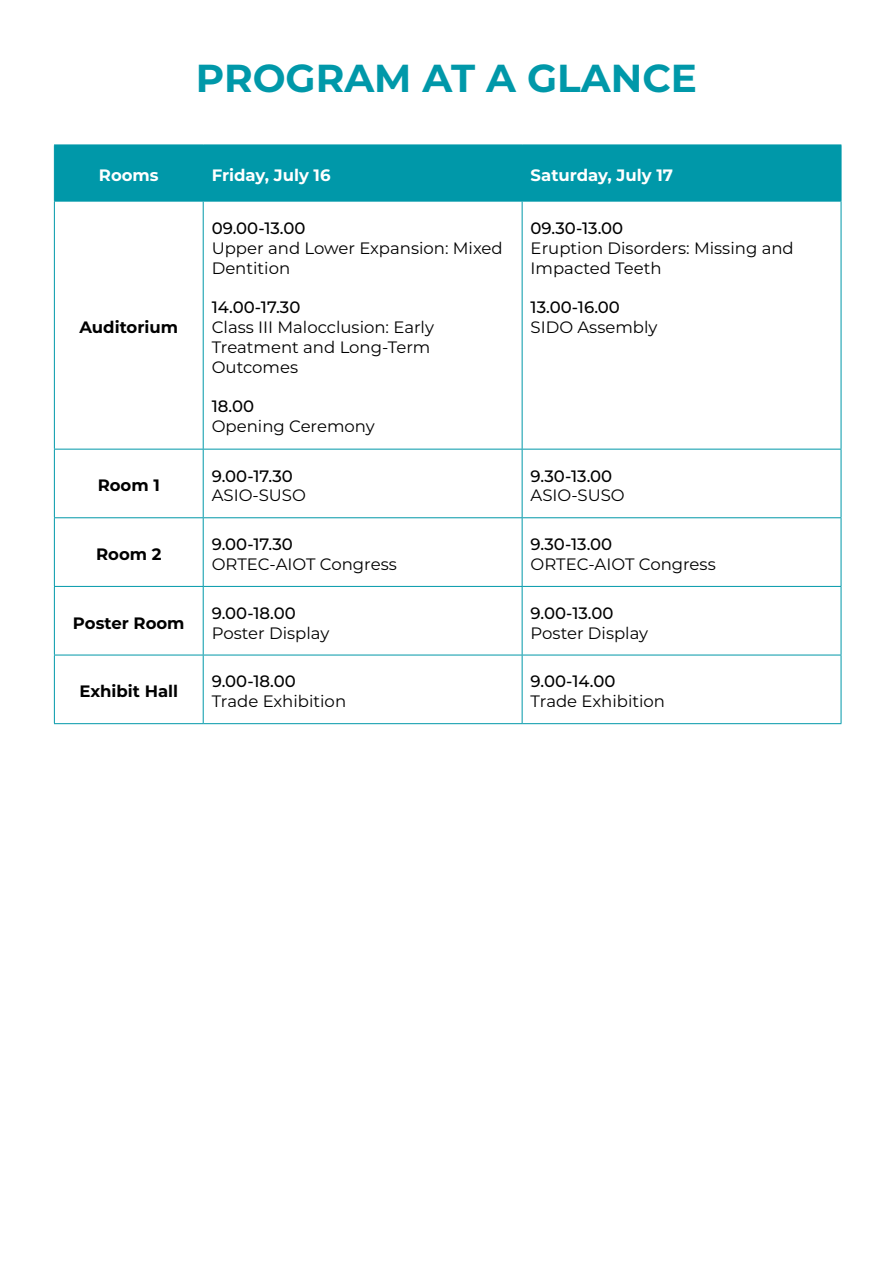
<style>
.page{position:relative;width:893px;height:1263px;background:#fff}
.page>*{position:absolute;margin:0;border:0;box-sizing:border-box;transform-origin:0 0}
.t1{font:700 39px "Montserrat";color:#0098a9}
.t2{font:16.5px/19.8px "Montserrat";color:#000}
.t3{font:500 16.5px "Montserrat";color:#000}
.t4{font:700 16.5px "Montserrat";color:#000}
.t5{font:700 16.5px "Montserrat";color:#fff}
</style>
<div class="page">
<div style="left:55px;top:146px;width:786px;height:55px;background:#0098a9"></div>
<hr style="left:54px;top:145px;width:149px;height:1px;background:#0098a9">
<hr style="left:54px;top:145px;width:1px;height:56px;background:#0098a9">
<hr style="left:203px;top:145px;width:319px;height:1px;background:#0098a9">
<hr style="left:203px;top:145px;width:1px;height:56px;background:#0098a9">
<hr style="left:522px;top:145px;width:319px;height:1px;background:#0098a9">
<hr style="left:522px;top:145px;width:1px;height:56px;background:#0098a9">
<hr style="left:841px;top:145px;width:1px;height:56px;background:#0098a9">
<hr style="left:54px;top:201px;width:149px;height:1px;background:#0098a9">
<hr style="left:54px;top:201px;width:1px;height:248px;background:#0098a9">
<hr style="left:203px;top:201px;width:319px;height:1px;background:#0098a9">
<hr style="left:203px;top:201px;width:1px;height:248px;background:#0098a9">
<hr style="left:522px;top:201px;width:319px;height:1px;background:#0098a9">
<hr style="left:522px;top:201px;width:1px;height:248px;background:#0098a9">
<hr style="left:841px;top:201px;width:1px;height:248px;background:#0098a9">
<hr style="left:54px;top:449px;width:149px;height:1px;background:#0098a9">
<hr style="left:54px;top:449px;width:1px;height:68px;background:#0098a9">
<hr style="left:203px;top:449px;width:319px;height:1px;background:#0098a9">
<hr style="left:203px;top:449px;width:1px;height:68px;background:#0098a9">
<hr style="left:522px;top:449px;width:319px;height:1px;background:#0098a9">
<hr style="left:522px;top:449px;width:1px;height:68px;background:#0098a9">
<hr style="left:841px;top:449px;width:1px;height:68px;background:#0098a9">
<hr style="left:54px;top:517px;width:149px;height:1px;background:#0098a9">
<hr style="left:54px;top:518px;width:1px;height:68px;background:#0098a9">
<hr style="left:203px;top:517px;width:319px;height:1px;background:#0098a9">
<hr style="left:203px;top:518px;width:1px;height:68px;background:#0098a9">
<hr style="left:522px;top:517px;width:319px;height:1px;background:#0098a9">
<hr style="left:522px;top:518px;width:1px;height:68px;background:#0098a9">
<hr style="left:841px;top:518px;width:1px;height:68px;background:#0098a9">
<hr style="left:54px;top:586px;width:149px;height:1px;background:#0098a9">
<hr style="left:54px;top:587px;width:1px;height:68px;background:#0098a9">
<hr style="left:203px;top:586px;width:319px;height:1px;background:#0098a9">
<hr style="left:203px;top:587px;width:1px;height:68px;background:#0098a9">
<hr style="left:522px;top:586px;width:319px;height:1px;background:#0098a9">
<hr style="left:522px;top:587px;width:1px;height:68px;background:#0098a9">
<hr style="left:841px;top:587px;width:1px;height:68px;background:#0098a9">
<hr style="left:54px;top:655px;width:149px;height:1px;background:#0098a9">
<hr style="left:54px;top:655px;width:1px;height:68px;background:#0098a9">
<hr style="left:203px;top:655px;width:319px;height:1px;background:#0098a9">
<hr style="left:203px;top:655px;width:1px;height:68px;background:#0098a9">
<hr style="left:522px;top:655px;width:319px;height:1px;background:#0098a9">
<hr style="left:522px;top:655px;width:1px;height:68px;background:#0098a9">
<hr style="left:841px;top:655px;width:1px;height:68px;background:#0098a9">
<hr style="left:54px;top:723px;width:149px;height:1px;background:#0098a9">
<hr style="left:203px;top:723px;width:319px;height:1px;background:#0098a9">
<hr style="left:522px;top:723px;width:319px;height:1px;background:#0098a9">
<h1 class="t1" style="left:196px;top:50px;width:503px">PROGRAM AT A GLANCE</h1>
<p class="t5" style="left:99px;top:163px;width:61px">Rooms</p>
<p class="t5" style="left:212px;top:163px;width:120px">Friday, July 16</p>
<p class="t5" style="left:531px;top:163px;width:144px">Saturday, July 17</p>
<p class="t4" style="left:80px;top:315px;width:100px">Auditorium</p>
<p class="t4" style="left:98px;top:474px;width:64px">Room 1</p>
<p class="t4" style="left:96px;top:542px;width:67px">Room 2</p>
<p class="t4" style="left:73px;top:611px;width:113px">Poster Room</p>
<p class="t4" style="left:79px;top:679px;width:100px">Exhibit Hall</p>
<p class="t3" style="left:212px;top:217px;width:95px">09.00-13.00</p>
<p class="t2" style="left:212px;top:238px;width:292px">Upper and Lower Expansion: Mixed<br>Dentition</p>
<p class="t3" style="left:212px;top:296px;width:90px">14.00-17.30</p>
<p class="t2" style="left:212px;top:317px;width:224px">Class III Malocclusion: Early<br>Treatment and Long-Term<br>Outcomes</p>
<p class="t3" style="left:212px;top:395px;width:44px">18.00</p>
<p class="t2" style="left:212px;top:416px;width:165px">Opening Ceremony</p>
<p class="t3" style="left:212px;top:464px;width:83px">9.00-17.30</p>
<p class="t2" style="left:212px;top:485px;width:96px">ASIO-SUSO</p>
<p class="t3" style="left:212px;top:533px;width:83px">9.00-17.30</p>
<p class="t2" style="left:212px;top:554px;width:187px">ORTEC-AIOT Congress</p>
<p class="t3" style="left:212px;top:601px;width:86px">9.00-18.00</p>
<p class="t2" style="left:212px;top:622px;width:119px">Poster Display</p>
<p class="t3" style="left:212px;top:670px;width:86px">9.00-18.00</p>
<p class="t2" style="left:212px;top:691px;width:136px">Trade Exhibition</p>
<p class="t3" style="left:531px;top:217px;width:94px">09.30-13.00</p>
<p class="t2" style="left:531px;top:238px;width:265px">Eruption Disorders: Missing and<br>Impacted Teeth</p>
<p class="t3" style="left:531px;top:296px;width:91px">13.00-16.00</p>
<p class="t2" style="left:531px;top:317px;width:128px">SIDO Assembly</p>
<p class="t3" style="left:531px;top:464px;width:83px">9.30-13.00</p>
<p class="t2" style="left:531px;top:485px;width:96px">ASIO-SUSO</p>
<p class="t3" style="left:531px;top:533px;width:83px">9.30-13.00</p>
<p class="t2" style="left:531px;top:554px;width:187px">ORTEC-AIOT Congress</p>
<p class="t3" style="left:531px;top:601px;width:84px">9.00-13.00</p>
<p class="t2" style="left:531px;top:622px;width:119px">Poster Display</p>
<p class="t3" style="left:531px;top:670px;width:86px">9.00-14.00</p>
<p class="t2" style="left:531px;top:691px;width:136px">Trade Exhibition</p>
</div>
